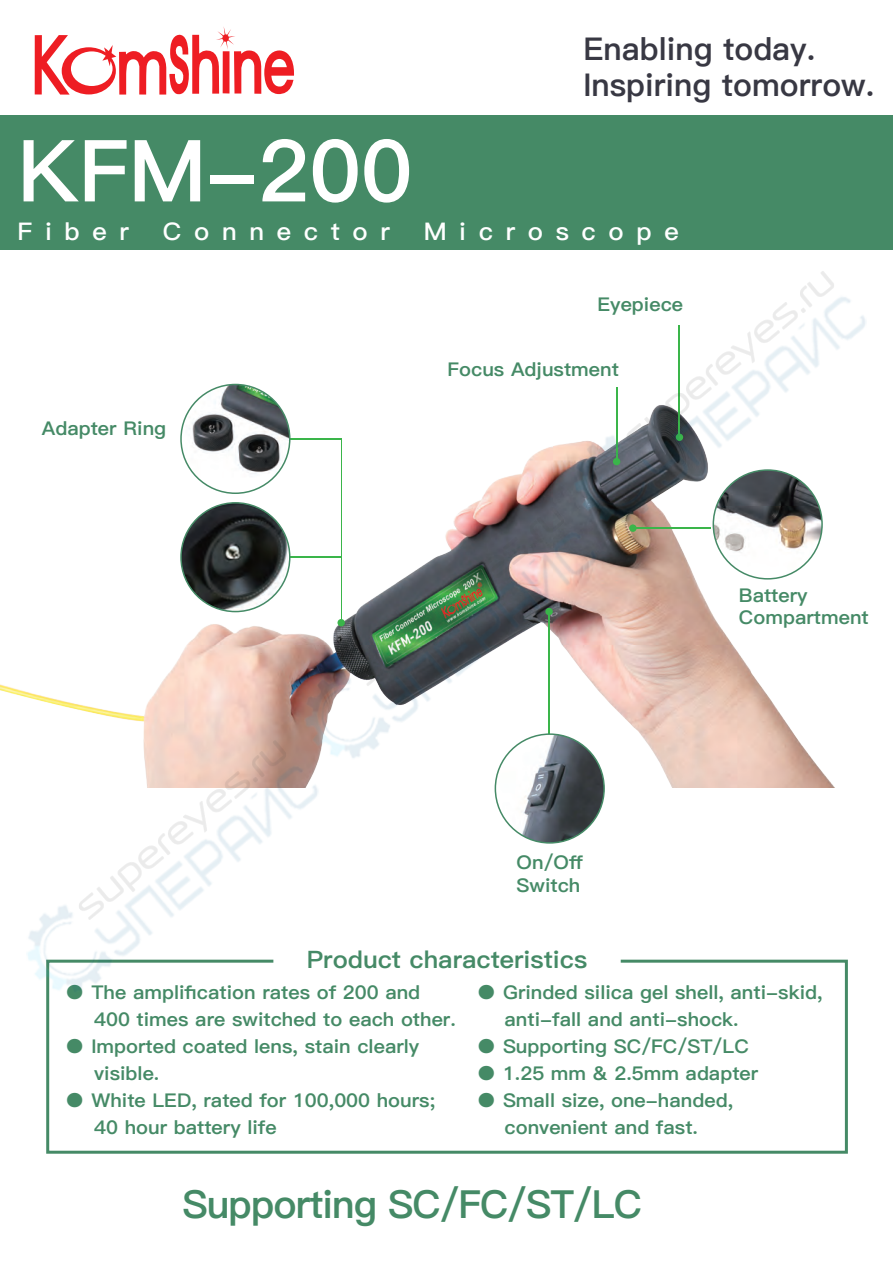
<style>
.page{position:relative;width:893px;height:1263px;background:#fff}
.page>*{position:absolute;margin:0;border:0;box-sizing:border-box;transform-origin:0 0}
.t1{font:85.8px "Ping Fang SC Heavy";color:#fff}
.t2{font:38.85px "Ping Fang SC Heavy";letter-spacing:-.025em;color:#458a66}
.t3{font:31.5px "Ping Fang SC Heavy";color:#383843}
.t4{font:24.3px "Ping Fang SC Bold";letter-spacing:.495em;color:#fff;scale:1.05 1}
.t5{font:24px "Ping Fang SC Heavy";color:#458a66;scale:1.05 1}
.t6{font:18.9px/27.2px "Ping Fang SC Heavy";color:#458a66;scale:1.05 1}
</style>
<div class="page">
<img style="left:3px;top:27px;width:887px;height:1127px">
<h3 class="t3" style="left:583px;top:30px;width:234px">Enabling today.</h3>
<h1 class="t1" style="left:18px;top:120px;width:396px">KFM-200</h1>
<h3 class="t3" style="left:583px;top:66px;width:292px">Inspiring tomorrow.</h3>
<p class="t4" style="left:18px;top:217px;width:108px">Fiber</p>
<p class="t4" style="left:163px;top:217px;width:218px">Connector</p>
<p class="t4" style="left:424px;top:217px;width:244px">Microscope</p>
<p class="t6" style="left:597px;top:291px;width:83px">Eyepiece</p>
<p class="t6" style="left:42px;top:415px;width:120px">Adapter Ring</p>
<p class="t6" style="left:448px;top:356px;width:165px">Focus Adjustment</p>
<p class="t6" style="left:517px;top:851px;width:65px;line-height:22.8px">On/Off<br>Switch</p>
<p class="t5" style="left:307px;top:945px;width:269px">Product characteristics</p>
<p class="t6" style="left:739px;top:584px;width:125px;line-height:22.8px">Battery<br>Compartment</p>
<p class="t6" style="left:94px;top:979px;width:346px;text-indent:-29px">● The amplification rates of 200 and<br>400 times are switched to each other.</p>
<p class="t6" style="left:65px;top:1033px;width:339px">● Imported coated lens, stain clearly</p>
<p class="t6" style="left:94px;top:1060px;width:64px">visible.</p>
<p class="t6" style="left:94px;top:1087px;width:326px;text-indent:-29px">● White LED, rated for 100,000 hours;<br>40 hour battery life</p>
<p class="t6" style="left:505px;top:979px;width:304px;text-indent:-28px">● Grinded silica gel shell, anti-skid, anti-fall and anti-shock.</p>
<p class="t6" style="left:476px;top:1033px;width:261px">● Supporting SC/FC/ST/LC</p>
<p class="t6" style="left:476px;top:1060px;width:270px">● 1.25 mm &amp; 2.5mm adapter</p>
<p class="t6" style="left:476px;top:1087px;width:246px;text-align:center">● Small size, one-handed, convenient and fast.</p>
<h2 class="t2" style="left:183px;top:1181px;width:461px">Supporting SC/FC/ST/LC</h2>
</div>
